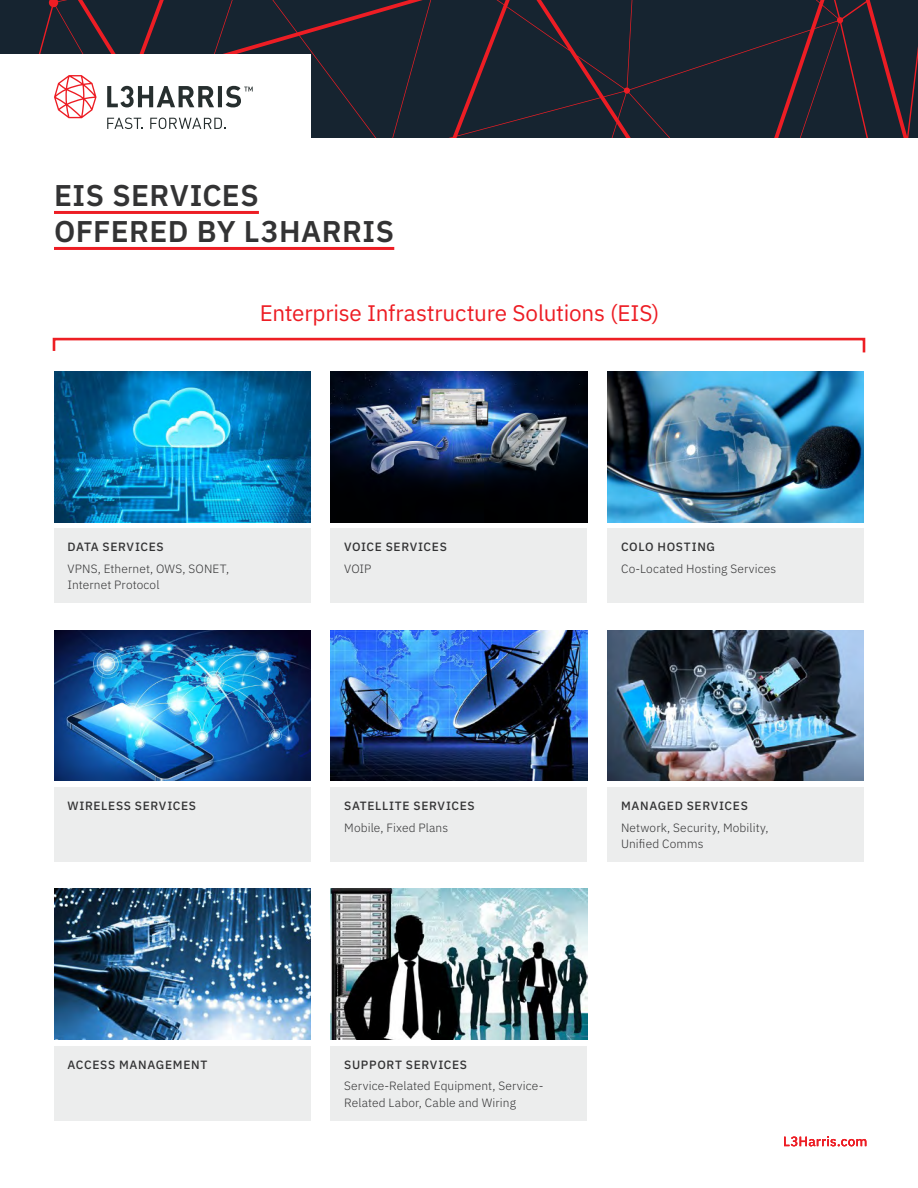
<style>
.page{position:relative;width:918px;height:1188px;background:#fff}
.page>*{position:absolute;margin:0;border:0;box-sizing:border-box;transform-origin:0 0}
.t1{font:600 30px/36px "IBM Plex Sans";letter-spacing:.015em;color:#333334}
.t2{font:22.5px "IBM Plex Sans";letter-spacing:-.01em;color:#ed1d24}
.t3{font:300 12px/16.5px "IBM Plex Sans";letter-spacing:.01em;color:#333334}
.t4{font:500 12px "IBM Plex Sans";letter-spacing:.055em;color:#333334}
</style>
<div class="page">
<hr style="left:54px;top:211px;width:205px;height:3px;background:#ed1d24">
<hr style="left:54px;top:247px;width:340px;height:3px;background:#ed1d24">
<svg style="left:784px;top:1136px;width:82px;height:10px"></svg>
<img style="left:54px;top:372px;width:256px;height:150px">
<img style="left:54px;top:630px;width:256px;height:151px">
<img style="left:54px;top:889px;width:256px;height:150px">
<img style="left:331px;top:372px;width:256px;height:150px">
<img style="left:331px;top:630px;width:256px;height:151px">
<img style="left:331px;top:889px;width:256px;height:150px">
<img style="left:608px;top:372px;width:256px;height:150px">
<img style="left:608px;top:630px;width:256px;height:151px">
<div style="left:54px;top:528px;width:256px;height:75px;background:#eceded"></div>
<div style="left:54px;top:787px;width:256px;height:75px;background:#eceded"></div>
<div style="left:54px;top:1046px;width:256px;height:74px;background:#eceded"></div>
<div style="left:331px;top:528px;width:256px;height:75px;background:#eceded"></div>
<div style="left:331px;top:787px;width:256px;height:75px;background:#eceded"></div>
<div style="left:331px;top:1046px;width:256px;height:74px;background:#eceded"></div>
<div style="left:608px;top:528px;width:256px;height:75px;background:#eceded"></div>
<div style="left:608px;top:787px;width:256px;height:75px;background:#eceded"></div>
<svg style="left:52px;top:337px;width:814px;height:16px"></svg>
<svg style="left:0;top:0;width:918px;height:137px;background:#21232f"></svg>
<div style="left:0;top:54px;width:310px;height:85px;background:#fff"></div>
<svg style="left:54px;top:75px;width:43px;height:43px"></svg>
<svg style="left:107px;top:118px;width:36px;height:11px"></svg>
<svg style="left:150px;top:118px;width:75px;height:11px"></svg>
<svg style="left:107px;top:86px;width:146px;height:21px"></svg>
<h1 class="t1" style="left:54px;top:175px;width:342px">EIS SERVICES<br>OFFERED BY L3HARRIS</h1>
<h2 class="t2" style="left:260px;top:296px;width:401px">Enterprise Infrastructure Solutions (EIS)</h2>
<p class="t4" style="left:68px;top:538px;width:98px">DATA SERVICES</p>
<p class="t3" style="left:68px;top:559px;width:163px">VPNS, Ethernet, OWS, SONET,<br>Internet Protocol</p>
<p class="t4" style="left:344px;top:538px;width:104px">VOICE SERVICES</p>
<p class="t3" style="left:344px;top:559px;width:29px">VOIP</p>
<p class="t4" style="left:621px;top:538px;width:96px">COLO HOSTING</p>
<p class="t3" style="left:621px;top:559px;width:157px">Co-Located Hosting Services</p>
<p class="t4" style="left:68px;top:796px;width:130px">WIRELESS SERVICES</p>
<p class="t4" style="left:344px;top:796px;width:132px">SATELLITE SERVICES</p>
<p class="t3" style="left:344px;top:818px;width:105px">Mobile, Fixed Plans</p>
<p class="t4" style="left:621px;top:796px;width:128px">MANAGED SERVICES</p>
<p class="t3" style="left:621px;top:818px;width:149px">Network, Security, Mobility,<br>Unified Comms</p>
<p class="t4" style="left:68px;top:1055px;width:141px">ACCESS MANAGEMENT</p>
<p class="t4" style="left:344px;top:1055px;width:124px">SUPPORT SERVICES</p>
<p class="t3" style="left:344px;top:1077px;width:201px">Service-Related Equipment, Service-<br>Related Labor, Cable and Wiring</p>
</div>
